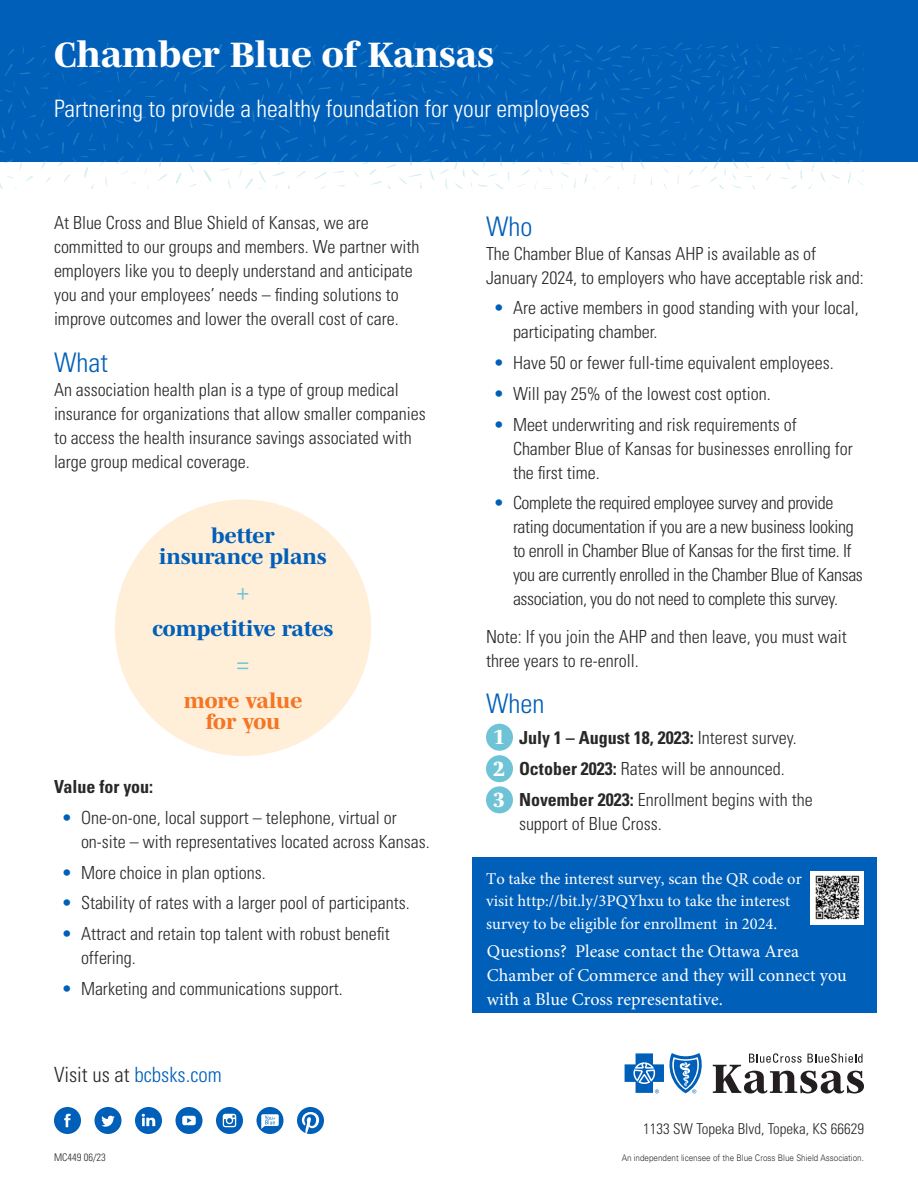
<style>
.page{position:relative;width:918px;height:1188px;background:#fff}
.page>*{position:absolute;margin:0;border:0;box-sizing:border-box;transform-origin:0 0}
.Primary_headline{font:800 36px "Mencken Std";color:#fff}
.Sub-headline{font:300 condensed 27px "Univers LT Std";color:#005fb9}
.Secondary_headline{font:300 condensed 24px "Univers LT Std";color:#fff}
.Body_copy{font:800 24px "Mencken Std";color:#6ec4d6}
.Body_copy-2{font:800 21px/21px "Mencken Std";color:#005fb9;text-align:center}
.t1{font:300 condensed 21px "Univers LT Std";color:#005fb9}
.Body_copy-3{font:800 21px/21px "Mencken Std";color:#f57523;text-align:center}
.Sub-headline-2{font:800 21px "Mencken Std";color:#fff}
.Body_copy-4{font:300 condensed 18px/24px "Univers LT Std";color:#282829}
.Body_copy-5{font:300 condensed 18px/24px "Univers LT Std";letter-spacing:-.02em;color:#282829}
.t2{font:18px/24px "Minion Pro";color:#fff}
.Numbered_list{font:300 condensed 18px/24px "Univers LT Std";color:#282829}
.Numbered_list-2{font:700 condensed 18px "Univers LT Std";color:#282829}
.Secondary_sub-head{font:700 condensed 18px "Univers LT Std";color:#282829}
.Body_copy-6{font:16.5px/22.6px "Minion Pro";color:#fff}
.t3{font:300 condensed 15px "Univers LT Std";color:#282829}
.t4{font:300 condensed 10.5px "Univers LT Std";color:#282829}
.t5{font:300 9px "Univers LT Std";color:#282829;scale:.9 1}
.s1{color:#005fb9}
.s2{color:#282829}
.s3{font-weight:300}
.s4{font-weight:700}
</style>
<div class="page">
<svg style="left:625px;top:1053px;width:77px;height:40px"></svg>
<svg style="left:713px;top:1053px;width:151px;height:41px"></svg>
<svg style="left:94px;top:1107px;width:28px;height:27px"></svg>
<svg style="left:54px;top:1107px;width:27px;height:27px"></svg>
<svg style="left:135px;top:1107px;width:27px;height:27px"></svg>
<svg style="left:216px;top:1107px;width:27px;height:27px"></svg>
<svg style="left:176px;top:1107px;width:26px;height:27px"></svg>
<svg style="left:256px;top:1107px;width:27px;height:27px"></svg>
<svg style="left:297px;top:1107px;width:27px;height:27px"></svg>
<div style="left:0;top:0;width:918px;height:162px;background:#005fb9"></div>
<img style="left:0;top:42px;width:864px;height:147px">
<div style="left:115px;top:500px;width:256px;height:256px;background:#ffeed8;border-radius:50%"></div>
<div style="left:486px;top:724px;width:27px;height:27px;background:#6ec4d6;border-radius:50%"></div>
<div style="left:486px;top:755px;width:27px;height:27px;background:#6ec4d6;border-radius:50%"></div>
<div style="left:486px;top:786px;width:27px;height:27px;background:#6ec4d6;border-radius:50%"></div>
<div style="left:472px;top:857px;width:406px;height:155px;background:#005fb9"></div>
<div style="left:810px;top:871px;width:54px;height:54px;background:#fff"></div>
<img style="left:815px;top:875px;width:44px;height:45px">
<p class="Primary_headline" style="left:54px;top:34px;width:442px">Chamber Blue of Kansas</p>
<p class="Secondary_headline" style="left:54px;top:95px;width:537px">Partnering to provide a healthy foundation for your employees</p>
<p class="Body_copy-4" style="left:54px;top:211px;width:367px">At Blue Cross and Blue Shield of Kansas, we are committed to our groups and members. We partner with employers like you to deeply understand and anticipate you and your employees’ needs – finding solutions to improve outcomes and lower the overall cost of care.</p>
<p class="Sub-headline" style="left:54px;top:346px;width:55px">What</p>
<p class="Body_copy-4" style="left:54px;top:377px;width:373px">An association health plan is a type of group medical insurance for organizations that allow smaller companies to access the health insurance savings associated with large group medical coverage.</p>
<p class="Body_copy-2" style="left:159px;top:525px;width:169px">better insurance plans</p>
<p class="Body_copy" style="left:236px;top:579px;width:15px">+</p>
<p class="Body_copy-2" style="left:152px;top:618px;width:183px">competitive rates</p>
<p class="Body_copy" style="left:236px;top:651px;width:15px">=</p>
<p class="Body_copy-3" style="left:184px;top:690px;width:120px">more value for you</p>
<p class="Secondary_sub-head" style="left:54px;top:776px;width:101px">Value for you:</p>
<p class="Body_copy-4" style="left:81px;top:805px;width:350px;text-indent:-20px"><span class="s1">•</span> One-on-one, local support – telephone, virtual or on-site – with representatives located across Kansas.</p>
<p class="Body_copy-4" style="left:62px;top:860px;width:206px"><span class="s1">•</span> More choice in plan options.</p>
<p class="Body_copy-4" style="left:62px;top:891px;width:350px"><span class="s1">•</span> Stability of rates with a larger pool of participants.</p>
<p class="Body_copy-4" style="left:81px;top:922px;width:310px;text-indent:-20px"><span class="s1">•</span> Attract and retain top talent with robust benefit offering.</p>
<p class="Body_copy-4" style="left:62px;top:976px;width:283px"><span class="s1">•</span> Marketing and communications support.</p>
<p class="t1" style="left:54px;top:1062px;width:169px"><span class="s2">Visit us at</span> bcbsks.com</p>
<p class="t4" style="left:54px;top:1151px;width:53px">MC449 06/23</p>
<p class="Sub-headline" style="left:486px;top:210px;width:48px">Who</p>
<p class="Body_copy-4" style="left:486px;top:241px;width:379px">The Chamber Blue of Kansas AHP is available as of<br>January 2024, to employers who have acceptable risk and:</p>
<p class="Body_copy-4" style="left:513px;top:296px;width:347px;text-indent:-20px"><span class="s1">•</span> Are active members in good standing with your local, participating chamber.</p>
<p class="Body_copy-4" style="left:494px;top:351px;width:342px"><span class="s1">•</span> Have 50 or fewer full-time equivalent employees.</p>
<p class="Body_copy-4" style="left:494px;top:381px;width:279px"><span class="s1">•</span> Will pay 25% of the lowest cost option.</p>
<p class="Body_copy-4" style="left:513px;top:412px;width:341px;text-indent:-20px"><span class="s1">•</span> Meet underwriting and risk requirements of<br>Chamber Blue of Kansas for businesses enrolling for the first time.</p>
<p class="Body_copy-5" style="left:513px;top:491px;width:351px;text-indent:-20px"><span class="s1">•</span> Complete the required employee survey and provide rating documentation if you are a new business looking to enroll in Chamber Blue of Kansas for the first time. If you are currently enrolled in the Chamber Blue of Kansas association, you do not need to complete this survey.</p>
<p class="Body_copy-4" style="left:486px;top:624px;width:362px">Note: If you join the AHP and then leave, you must wait three years to re-enroll.</p>
<p class="Sub-headline" style="left:486px;top:688px;width:60px">When</p>
<p class="Numbered_list-2" style="left:519px;top:727px;width:279px">July 1 – August 18, 2023: <span class="s3">Interest survey.</span></p>
<p class="Numbered_list" style="left:519px;top:756px;width:267px"><span class="s4">October 2023:</span> Rates will be announced.</p>
<p class="Numbered_list" style="left:519px;top:787px;width:295px"><span class="s4">November 2023:</span> Enrollment begins with the support of Blue Cross.</p>
<p class="Sub-headline-2" style="left:493px;top:725px;width:13px">1</p>
<p class="Sub-headline-2" style="left:493px;top:757px;width:13px">2</p>
<p class="Sub-headline-2" style="left:493px;top:788px;width:13px">3</p>
<p class="Body_copy-6" style="left:486px;top:868px;width:317px">To take the interest survey, scan the QR code or visit http://bit.ly/3PQYhxu to take the interest survey to be eligible for enrollment in 2024.</p>
<p class="t2" style="left:487px;top:939px;width:361px">Questions? Please contact the Ottawa Area<br>Chamber of Commerce and they will connect you with a Blue Cross representative.</p>
<p class="t3" style="left:643px;top:1120px;width:222px">1133 SW Topeka Blvd, Topeka, KS 66629</p>
<p class="t5" style="left:622px;top:1152px;width:271px">An independent licensee of the Blue Cross Blue Shield Association.</p>
</div>
